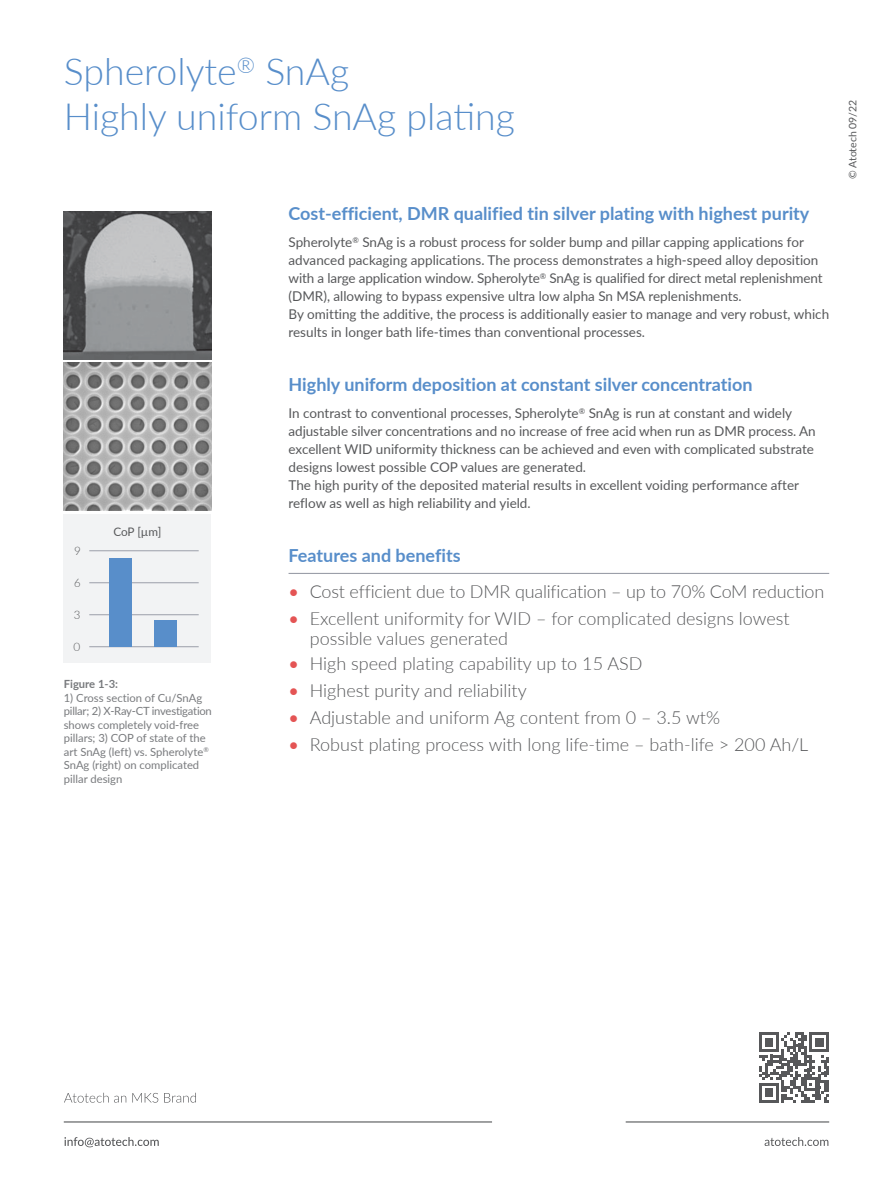
<style>
.page{position:relative;width:893px;height:1191px;background:#fff}
.page>*{position:absolute;margin:0;border:0;box-sizing:border-box;transform-origin:0 0}
.t1{font:300 37.5px "Lato";color:#588eca}
.t2{font:300 18px/19.5px "Lato";color:#57585a}
.t3{font:700 18px "Lato";color:#588eca}
.t4{font:13.5px/18px "Lato";color:#57585a}
.Fließtext{font:11.7px "Lato";color:#57585a}
.Fließtext-2{font:300 11.7px "Lato";color:#57585a}
.t5{font:11.25px/13.5px "Lato";color:#787a7d}
.t6{font:700 11.25px "Lato";color:#787a7d}
.t7{font:10.5px "Lato";color:#57585a}
.s1{font-weight:400;color:#e45454}
</style>
<div class="page">
<div style="left:64px;top:514px;width:147px;height:148px;background:#f2f3f4"></div>
<img style="left:64px;top:363px;width:147px;height:148px">
<hr style="left:289px;top:573px;width:540px;height:1px;background:#9b9fa9">
<img style="left:64px;top:211px;width:147px;height:148px">
<hr style="left:89px;top:550px;width:110px;height:1px;background:#9b9fa9">
<hr style="left:89px;top:582px;width:110px;height:1px;background:#9b9fa9">
<hr style="left:89px;top:614px;width:110px;height:1px;background:#9b9fa9">
<hr style="left:89px;top:646px;width:110px;height:1px;background:#9b9fa9">
<div style="left:155px;top:620px;width:22px;height:26px;background:#588eca"></div>
<div style="left:109px;top:558px;width:23px;height:88px;background:#588eca"></div>
<svg style="left:759px;top:1032px;width:70px;height:70px"></svg>
<svg style="left:765px;top:1137px;width:63px;height:9px"></svg>
<svg style="left:64px;top:1092px;width:132px;height:10px"></svg>
<svg style="left:64px;top:1137px;width:95px;height:10px"></svg>
<hr style="left:64px;top:1121px;width:428px;height:1px;background:#57585a">
<hr style="left:626px;top:1121px;width:203px;height:1px;background:#57585a">
<p class="t1" style="left:64px;top:45px;width:287px">Spherolyte<sup>®</sup> SnAg</p>
<p class="t1" style="left:64px;top:90px;width:453px">Highly uniform SnAg plating</p>
<p class="Fließtext-2" style="left:74px;top:542px;width:8px">9</p>
<p class="Fließtext-2" style="left:74px;top:574px;width:8px">6</p>
<p class="Fließtext-2" style="left:74px;top:606px;width:8px">3</p>
<p class="Fließtext-2" style="left:73px;top:638px;width:9px">0</p>
<p class="Fließtext" style="left:113px;top:523px;width:50px">CoP [µm]</p>
<p class="t6" style="left:64px;top:676px;width:56px">Figure 1-3:</p>
<p class="t5" style="left:64px;top:690px;width:150px">1) Cross section of Cu/SnAg pillar; 2) X-Ray-CT investigation shows completely void-free pillars; 3) COP of state of the art SnAg (left) vs. Spherolyte<sup>®<br></sup>SnAg (right) on complicated pillar design</p>
<p class="t3" style="left:289px;top:200px;width:522px">Cost-efficient, DMR qualified tin silver plating with highest purity</p>
<p class="t4" style="left:289px;top:233px;width:536px">Spherolyte<sup>®</sup> SnAg is a robust process for solder bump and pillar capping applications for advanced packaging applications. The process demonstrates a high-speed alloy deposition with a large application window. Spherolyte<sup>®</sup> SnAg is qualified for direct metal replenishment (DMR), allowing to bypass expensive ultra low alpha Sn MSA replenishments.</p>
<p class="t4" style="left:289px;top:305px;width:542px">By omitting the additive, the process is additionally easier to manage and very robust, which results in longer bath life-times than conventional processes.</p>
<p class="t3" style="left:289px;top:371px;width:466px">Highly uniform deposition at constant silver concentration</p>
<p class="t4" style="left:289px;top:404px;width:529px">In contrast to conventional processes, Spherolyte<sup>®</sup> SnAg is run at constant and widely adjustable silver concentrations and no increase of free acid when run as DMR process. An excellent WID uniformity thickness can be achieved and even with complicated substrate designs lowest possible COP values are generated.</p>
<p class="t4" style="left:289px;top:476px;width:512px">The high purity of the deposited material results in excellent voiding performance after reflow as well as high reliability and yield.</p>
<p class="t3" style="left:289px;top:542px;width:174px">Features and benefits</p>
<p class="t2" style="left:289px;top:581px;width:537px"><span class="s1">•</span> Cost efficient due to DMR qualification – up to 70% CoM reduction</p>
<p class="t2" style="left:310px;top:608px;width:481px;text-indent:-21px"><span class="s1">•</span> Excellent uniformity for WID – for complicated designs lowest possible values generated</p>
<p class="t2" style="left:289px;top:653px;width:355px"><span class="s1">•</span> High speed plating capability up to 15 ASD</p>
<p class="t2" style="left:289px;top:680px;width:240px"><span class="s1">•</span> Highest purity and reliability</p>
<p class="t2" style="left:289px;top:707px;width:433px"><span class="s1">•</span> Adjustable and uniform Ag content from 0 – 3.5 wt%</p>
<p class="t2" style="left:289px;top:734px;width:521px"><span class="s1">•</span> Robust plating process with long life-time – bath-life &gt; 200 Ah/L</p>
<p class="t7" style="left:845px;top:179px;width:81px;rotate:-90deg">© Atotech 09/22</p>
</div>
